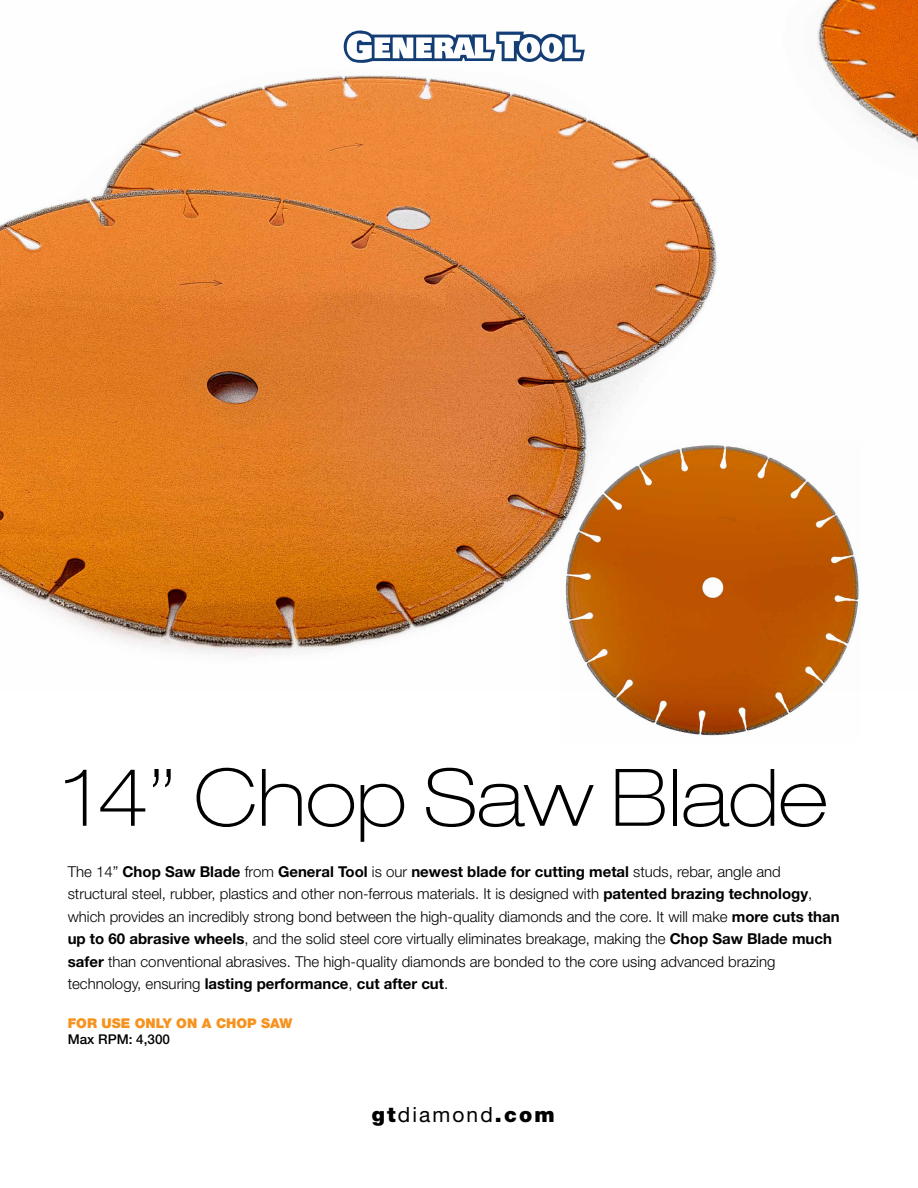
<style>
.page{position:relative;width:918px;height:1188px;background:#fff}
.page>*{position:absolute;margin:0;border:0;box-sizing:border-box;transform-origin:0 0}
.t1{font:100 expanded 79.5px "Helvetica Neue LT Std";color:#000}
.t2{font:21px "Helvetica Neue LT Std";letter-spacing:.1em;color:#000}
.t3{font:300 15px/22.5px "Helvetica Neue LT Std";color:#000}
.t4{font:900 13.5px "Helvetica Neue LT Std";color:#f6921e}
.t5{font:500 13.5px "Helvetica Neue LT Std";color:#000}
.s1{font-weight:700}
.s2{font-weight:900}
</style>
<div class="page">
<img style="left:0;top:0;width:918px;height:655px">
<img style="left:561px;top:441px;width:300px;height:295px">
<svg style="left:343px;top:28px;width:242px;height:35px"></svg>
<div style="left:549px;top:42px;width:5px;height:11px;background:#123d75;border-radius:50%"></div>
<h1 class="t1" style="left:63px;top:750px;width:766px">14” Chop Saw Blade</h1>
<p class="t3" style="left:68px;top:860px;width:773px">The 14” <span class="s1">Chop Saw Blade</span> from <span class="s1">General Tool</span> is our <span class="s1">newest blade for cutting metal</span> studs, rebar, angle and structural steel, rubber, plastics and other non-ferrous materials. It is designed with <span class="s1">patented brazing technology</span>, which provides an incredibly strong bond between the high-quality diamonds and the core. It will make <span class="s1">more cuts than up to 60 abrasive wheels</span>, and the solid steel core virtually eliminates breakage, making the <span class="s1">Chop Saw Blade much safer</span> than conventional abrasives. The high-quality diamonds are bonded to the core using advanced brazing technology, ensuring <span class="s1">lasting performance</span>, <span class="s1">cut after cut</span>.</p>
<p class="t4" style="left:68px;top:1015px;width:226px">FOR USE ONLY ON A CHOP SAW</p>
<p class="t5" style="left:68px;top:1031px;width:104px">Max RPM: 4,300</p>
<h2 class="t2" style="left:372px;top:1103px;width:184px"><span class="s2">gt</span>diamond<span class="s2">.com</span></h2>
</div>
